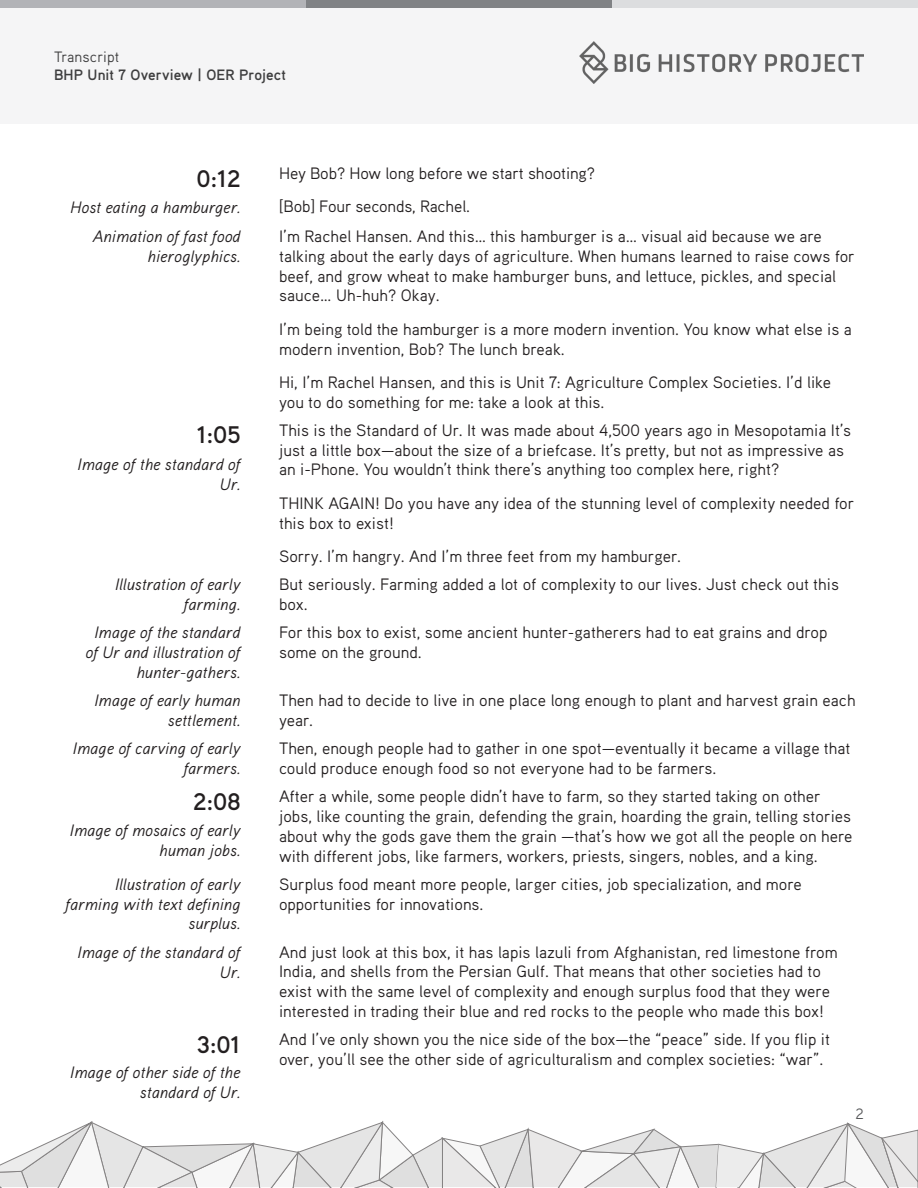
<style>
.page{position:relative;width:918px;height:1188px;background:#fff}
.page>*{position:absolute;margin:0;border:0;box-sizing:border-box;transform-origin:0 0}
.Timing_Header{font:700 24px "Aaux Pro";color:#231f20}
.Body{font:16.5px/19.8px "Aaux Pro";color:#231f20}
.Timing_Text_Descipti{font:italic 16.5px/19.8px "Aaux Pro";color:#231f20;text-align:right}
.t1{font:700 15px "Aaux Pro";letter-spacing:.005em;color:#3e3e3f}
.t2{font:15px "Aaux Pro";color:#3e3e3f}
.t3{font:15px "Aaux Pro";color:#57585a}
</style>
<div class="page">
<div style="left:0;top:0;width:918px;height:123px;background:#f5f5f6"></div>
<div style="left:0;top:0;width:306px;height:8px;background:#b2b3b7"></div>
<div style="left:306px;top:0;width:306px;height:8px;background:#808285"></div>
<div style="left:612px;top:0;width:306px;height:8px;background:#dcdddf"></div>
<svg style="left:0;top:1121px;width:918px;height:67px"></svg>
<img style="left:579px;top:41px;width:284px;height:42px">
<p class="t2" style="left:54px;top:47px;width:67px">Transcript</p>
<p class="t1" style="left:54px;top:65px;width:234px">BHP Unit 7 Overview | OER Project</p>
<h2 class="Timing_Header" style="left:196px;top:163px;width:46px">0:12</h2>
<h3 class="Timing_Text_Descipti" style="left:71px;top:197px;width:171px">Host eating a hamburger.</h3>
<p class="Body" style="left:279px;top:163px;width:318px">Hey Bob? How long before we start shooting?</p>
<p class="Body" style="left:279px;top:196px;width:193px">[Bob] Four seconds, Rachel.</p>
<h3 class="Timing_Text_Descipti" style="left:93px;top:226px;width:149px">Animation of fast food hieroglyphics.</h3>
<p class="Body" style="left:279px;top:226px;width:577px">I’m Rachel Hansen. And this… this hamburger is a… visual aid because we are talking about the early days of agriculture. When humans learned to raise cows for beef, and grow wheat to make hamburger buns, and lettuce, pickles, and special sauce… Uh-huh? Okay.</p>
<p class="Body" style="left:279px;top:319px;width:574px">I’m being told the hamburger is a more modern invention. You know what else is a modern invention, Bob? The lunch break.</p>
<p class="Body" style="left:279px;top:372px;width:554px">Hi, I’m Rachel Hansen, and this is Unit 7: Agriculture Complex Societies. I’d like you to do something for me: take a look at this.</p>
<h2 class="Timing_Header" style="left:197px;top:420px;width:45px">1:05</h2>
<h3 class="Timing_Text_Descipti" style="left:78px;top:454px;width:165px">Image of the standard of<br>Ur.</h3>
<p class="Body" style="left:279px;top:420px;width:573px">This is the Standard of Ur. It was made about 4,500 years ago in Mesopotamia It’s just a little box—about the size of a briefcase. It’s pretty, but not as impressive as an i-Phone. You wouldn’t think there’s anything too complex here, right?</p>
<p class="Body" style="left:279px;top:493px;width:577px">THINK AGAIN! Do you have any idea of the stunning level of complexity needed for this box to exist!</p>
<p class="Body" style="left:279px;top:546px;width:404px">Sorry. I’m hangry. And I’m three feet from my hamburger.</p>
<h3 class="Timing_Text_Descipti" style="left:115px;top:574px;width:127px">Illustration of early farming.</h3>
<p class="Body" style="left:279px;top:574px;width:561px">But seriously. Farming added a lot of complexity to our lives. Just check out this box.</p>
<h3 class="Timing_Text_Descipti" style="left:86px;top:622px;width:156px">Image of the standard of Ur and illustration of hunter-gathers.</h3>
<p class="Body" style="left:279px;top:622px;width:550px">For this box to exist, some ancient hunter-gatherers had to eat grains and drop some on the ground.</p>
<h3 class="Timing_Text_Descipti" style="left:94px;top:690px;width:148px">Image of early human settlement.</h3>
<p class="Body" style="left:279px;top:690px;width:578px">Then had to decide to live in one place long enough to plant and harvest grain each year.</p>
<h3 class="Timing_Text_Descipti" style="left:73px;top:738px;width:169px">Image of carving of early farmers.</h3>
<p class="Body" style="left:279px;top:738px;width:573px">Then, enough people had to gather in one spot—eventually it became a village that could produce enough food so not everyone had to be farmers.</p>
<h2 class="Timing_Header" style="left:193px;top:786px;width:49px">2:08</h2>
<h3 class="Timing_Text_Descipti" style="left:70px;top:820px;width:172px">Image of mosaics of early human jobs.</h3>
<p class="Body" style="left:279px;top:786px;width:575px">After a while, some people didn’t have to farm, so they started taking on other jobs, like counting the grain, defending the grain, hoarding the grain, telling stories about why the gods gave them the grain —that’s how we got all the people on here with different jobs, like farmers, workers, priests, singers, nobles, and a king.</p>
<h3 class="Timing_Text_Descipti" style="left:66px;top:874px;width:176px">Illustration of early farming with text defining surplus.</h3>
<p class="Body" style="left:279px;top:874px;width:524px">Surplus food meant more people, larger cities, job specialization, and more opportunities for innovations.</p>
<h3 class="Timing_Text_Descipti" style="left:78px;top:942px;width:165px">Image of the standard of<br>Ur.</h3>
<p class="Body" style="left:279px;top:941px;width:560px">And just look at this box, it has lapis lazuli from Afghanistan, red limestone from India, and shells from the Persian Gulf. That means that other societies had to exist with the same level of complexity and enough surplus food that they were interested in trading their blue and red rocks to the people who made this box!</p>
<h2 class="Timing_Header" style="left:197px;top:1029px;width:45px">3:01</h2>
<h3 class="Timing_Text_Descipti" style="left:70px;top:1062px;width:172px">Image of other side of the standard of Ur.</h3>
<p class="Body" style="left:279px;top:1029px;width:553px">And I’ve only shown you the nice side of the box—the “peace” side. If you flip it over, you’ll see the other side of agriculturalism and complex societies: “war”.</p>
<p class="t3" style="left:856px;top:1104px;width:10px">2</p>
</div>
